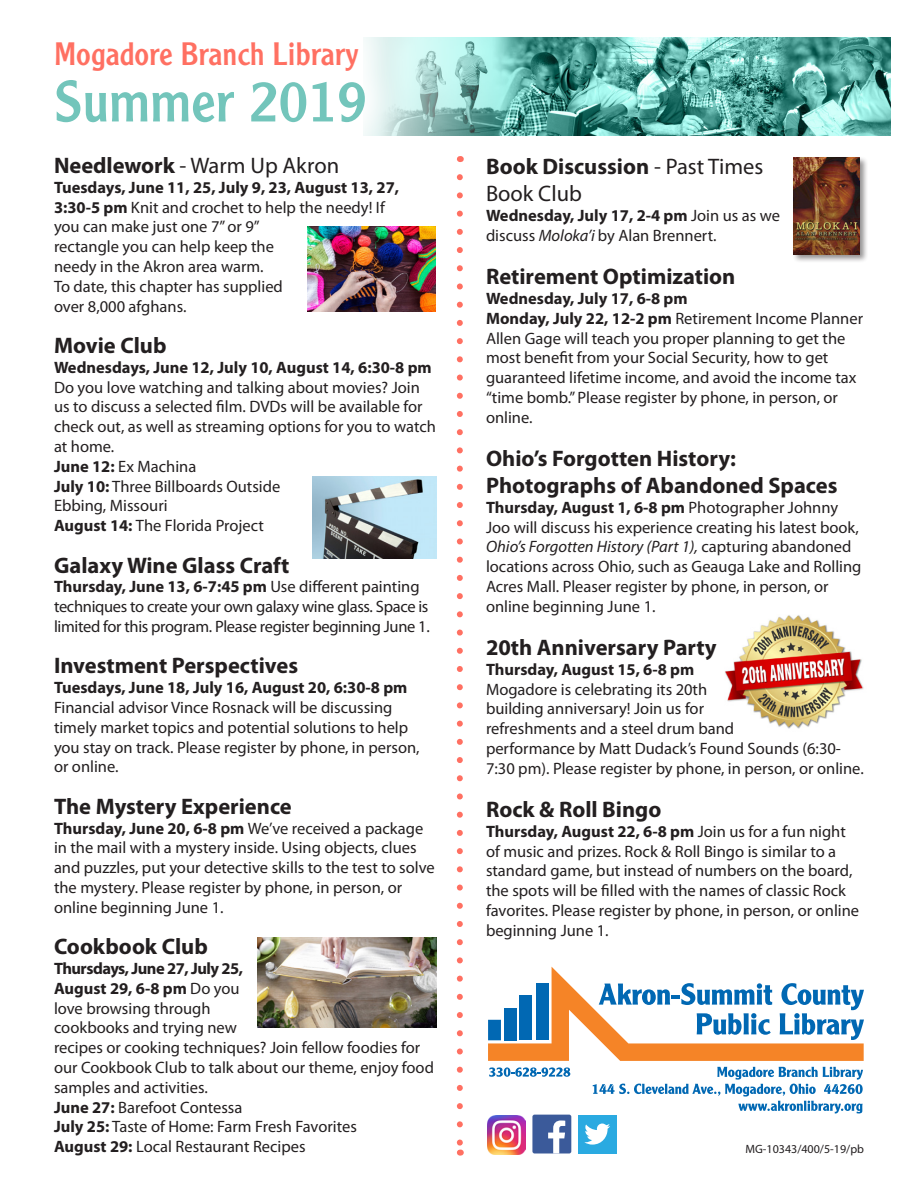
<style>
.page{position:relative;width:918px;height:1188px;background:#fff}
.page>*{position:absolute;margin:0;border:0;box-sizing:border-box;transform-origin:0 0}
.t1{font:57px "Clearface Gothic LT Std";color:#73c5bb}
.t2{font:31.8px "Clearface Gothic LT Std";color:#ff7062}
.t3{font:700 22.5px/27px "Myriad Pro";color:#231f20}
.t4{font:22.5px/27px "Myriad Pro";color:#231f20}
.t5{font:16.5px/19.8px "Myriad Pro";color:#231f20}
.t6{font:16.5px/19.8px "Myriad Pro";letter-spacing:-.02em;color:#231f20}
.t7{font:700 16.5px "Myriad Pro";letter-spacing:-.03em;color:#231f20}
.t8{font:700 16.5px "Myriad Pro";color:#231f20}
.t9{font:12px "Myriad Pro";color:#231f20}
.s1{font-weight:700}
.s2{font-style:italic}
</style>
<div class="page">
<img style="left:725px;top:615px;width:139px;height:114px">
<svg style="left:489px;top:1067px;width:81px;height:10px"></svg>
<svg style="left:593px;top:1067px;width:270px;height:46px"></svg>
<svg style="left:488px;top:967px;width:376px;height:94px"></svg>
<svg style="left:457px;top:177px;width:6px;height:967px"></svg>
<img style="left:402px;top:38px;width:489px;height:98px">
<div style="left:532px;top:1115px;width:39px;height:39px;background:#3b5a9a;border-radius:2px"></div>
<svg style="left:548px;top:1120px;width:17px;height:34px"></svg>
<div style="left:578px;top:1115px;width:39px;height:39px;background:#2aaae1"></div>
<svg style="left:584px;top:1124px;width:26px;height:21px"></svg>
<img style="left:487px;top:1116px;width:39px;height:38px">
<img style="left:308px;top:227px;width:127px;height:85px">
<div style="left:793px;top:157px;width:75px;height:106px;background:#231f20;opacity:.49"></div>
<img style="left:794px;top:158px;width:66px;height:96px">
<img style="left:313px;top:476px;width:124px;height:83px">
<img style="left:257px;top:937px;width:179px;height:91px">
<p class="t2" style="left:54px;top:34px;width:306px">Mogadore Branch Library</p>
<p class="t1" style="left:54px;top:65px;width:315px">Summer 2019</p>
<p class="t4" style="left:54px;top:152px;width:287px"><span class="s1">Needlework</span> - Warm Up Akron</p>
<p class="t5" style="left:54px;top:177px;width:347px"><span class="s1">Tuesdays, June 11, 25, July 9, 23, August 13, 27, 3:30-5 pm</span> Knit and crochet to help the needy! If you can make just one 7” or 9”<br>rectangle you can help keep the<br>needy in the Akron area warm.<br>To date, this chapter has supplied<br>over 8,000 afghans.</p>
<p class="t3" style="left:54px;top:331px;width:114px">Movie Club</p>
<p class="t5" style="left:54px;top:357px;width:383px"><span class="s1">Wednesdays, June 12, July 10, August 14, 6:30-8 pm </span>Do you love watching and talking about movies? Join us to discuss a selected film. DVDs will be available for check out, as well as streaming options for you to watch at home.</p>
<p class="t5" style="left:54px;top:456px;width:144px"><span class="s1">June 12:</span> Ex Machina</p>
<p class="t5" style="left:54px;top:476px;width:228px"><span class="s1">July 10:</span> Three Billboards Outside<br>Ebbing, Missouri</p>
<p class="t5" style="left:54px;top:515px;width:211px"><span class="s1">August 14:</span> The Florida Project</p>
<p class="t3" style="left:54px;top:551px;width:237px">Galaxy Wine Glass Craft</p>
<p class="t6" style="left:54px;top:577px;width:377px"><span class="s1">Thursday, June 13, 6-7:45 pm</span> Use different painting techniques to create your own galaxy wine glass. Space is limited for this program. Please register beginning June 1.</p>
<p class="t3" style="left:54px;top:652px;width:246px">Investment Perspectives</p>
<p class="t5" style="left:54px;top:677px;width:367px"><span class="s1">Tuesdays, June 18, July 16, August 20, 6:30-8 pm </span>Financial advisor Vince Rosnack will be discussing timely market topics and potential solutions to help you stay on track. Please register by phone, in person, or online.</p>
<p class="t3" style="left:54px;top:792px;width:239px">The Mystery Experience</p>
<p class="t5" style="left:54px;top:818px;width:382px"><span class="s1">Thursday, June 20, 6-8 pm</span> We’ve received a package in the mail with a mystery inside. Using objects, clues and puzzles, put your detective skills to the test to solve the mystery. Please register by phone, in person, or online beginning June 1.</p>
<p class="t3" style="left:54px;top:932px;width:155px">Cookbook Club</p>
<p class="t7" style="left:54px;top:958px;width:191px">Thursdays, June 27, July 25,</p>
<p class="t5" style="left:54px;top:978px;width:382px"><span class="s1">August 29, 6-8 pm</span> Do you<br>love browsing through<br>cookbooks and trying new<br>recipes or cooking techniques? Join fellow foodies for our Cookbook Club to talk about our theme, enjoy food samples and activities.</p>
<p class="t5" style="left:54px;top:1097px;width:190px"><span class="s1">June 27:</span> Barefoot Contessa</p>
<p class="t5" style="left:54px;top:1117px;width:304px"><span class="s1">July 25:</span> Taste of Home: Farm Fresh Favorites</p>
<p class="t5" style="left:54px;top:1136px;width:253px"><span class="s1">August 29:</span> Local Restaurant Recipes</p>
<p class="t4" style="left:486px;top:153px;width:279px"><span class="s1">Book Discussion</span> - Past Times<br>Book Club</p>
<p class="t5" style="left:486px;top:206px;width:296px"><span class="s1">Wednesday, July 17, 2-4 pm</span> Join us as we discuss <span class="s2">Moloka’i</span> by Alan Brennert.</p>
<p class="t3" style="left:486px;top:262px;width:251px">Retirement Optimization</p>
<p class="t8" style="left:486px;top:288px;width:203px">Wednesday, July 17, 6-8 pm</p>
<p class="t5" style="left:486px;top:308px;width:379px"><span class="s1">Monday, July 22, 12-2 pm</span> Retirement Income Planner Allen Gage will teach you proper planning to get the most benefit from your Social Security, how to get guaranteed lifetime income, and avoid the income tax “time bomb.” Please register by phone, in person, or online.</p>
<p class="t3" style="left:486px;top:444px;width:353px">Ohio’s Forgotten History:<br>Photographs of Abandoned Spaces</p>
<p class="t5" style="left:486px;top:497px;width:377px"><span class="s1">Thursday, August 1, 6-8 pm</span> Photographer Johnny Joo will discuss his experience creating his latest book, <span class="s2">Ohio’s Forgotten History (Part 1),</span> capturing abandoned locations across Ohio, such as Geauga Lake and Rolling Acres Mall. Pleaser register by phone, in person, or online beginning June 1.</p>
<p class="t3" style="left:486px;top:633px;width:232px">20th Anniversary Party</p>
<p class="t5" style="left:486px;top:659px;width:379px"><span class="s1">Thursday, August 15, 6-8 pm<br></span>Mogadore is celebrating its 20th<br>building anniversary! Join us for<br>refreshments and a steel drum band<br>performance by Matt Dudack’s Found Sounds (6:30- 7:30 pm). Please register by phone, in person, or online.</p>
<p class="t3" style="left:486px;top:795px;width:177px">Rock &amp; Roll Bingo</p>
<p class="t5" style="left:486px;top:821px;width:375px"><span class="s1">Thursday, August 22, 6-8 pm</span> Join us for a fun night of music and prizes. Rock &amp; Roll Bingo is similar to a standard game, but instead of numbers on the board, the spots will be filled with the names of classic Rock favorites. Please register by phone, in person, or online beginning June 1.</p>
<p class="t9" style="left:746px;top:1142px;width:120px">MG-10343/400/5-19/pb</p>
</div>
